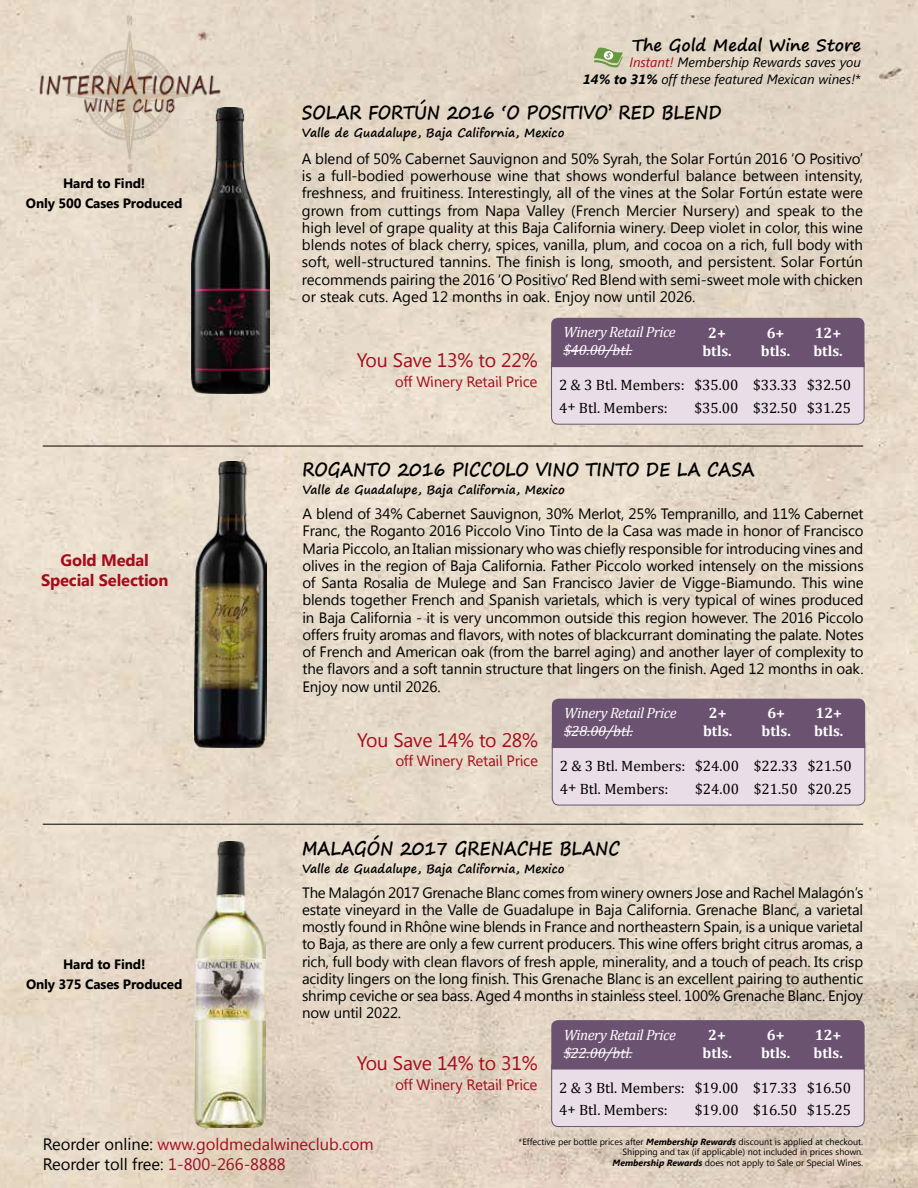
<style>
.page{position:relative;width:918px;height:1188px;background:#fff}
.page>*{position:absolute;margin:0;border:0;box-sizing:border-box;transform-origin:0 0}
.t1{font:19.5px "Segoe UI";letter-spacing:-.01em;color:#a40c1b}
.t2{font:700 18.9px "Segoe Print";color:#000;scale:.87 1}
.t3{font:16.5px/19.8px "Segoe UI";color:#a40c1b}
.t4{font:700 16.5px/19.5px "Segoe UI";letter-spacing:-.01em;color:#a40c1b;text-align:center}
.t5{font:700 16.5px "Segoe Print";color:#000}
.t6{font:15px/17.2px "Segoe UI";letter-spacing:-.01em;color:#000;text-align:justify}
.t7{font:15px/22.5px "Cambria";color:#000}
.t8{font:italic 15px/18px "Cambria";letter-spacing:-.03em;color:#fff}
.t9{font:700 15px "Cambria";color:#fff}
.t10{font:15px "Segoe UI";color:#a40c1b}
.t11{font:italic 13.5px/16.2px "Segoe UI";color:#000;text-align:right}
.t12{font:700 13.5px/19.5px "Segoe UI";letter-spacing:-.01em;color:#000;text-align:center}
.t13{font:700 12px "Segoe Print";color:#000}
.t14{font:9px/10.5px "Segoe UI";color:#000;text-align:right}
.s1{color:#a40c1b}
.s2{font-weight:700}
.s3{font-style:normal}
.s4{color:#000}
.s5{font-weight:700;font-style:italic}
</style>
<div class="page">
<img style="left:0;top:0;width:918px;height:1188px">
<hr style="left:43px;top:446px;width:820px;height:1px;background:#000">
<hr style="left:43px;top:824px;width:820px;height:1px;background:#000">
<svg style="left:594px;top:48px;width:29px;height:19px"></svg>
<img style="left:37px;top:10px;width:187px;height:165px">
<svg style="left:551px;top:1020px;width:314px;height:107px;background:#ae9caf"></svg>
<hr style="left:564px;top:1052px;width:69px;height:1px;background:#fff">
<svg style="left:552px;top:699px;width:314px;height:107px;background:#ae9caf"></svg>
<hr style="left:564px;top:731px;width:69px;height:1px;background:#fff">
<img style="left:195px;top:462px;width:72px;height:286px">
<img style="left:194px;top:841px;width:72px;height:286px">
<svg style="left:551px;top:318px;width:314px;height:107px;background:#ae9caf"></svg>
<hr style="left:564px;top:350px;width:68px;height:1px;background:#fff">
<img style="left:191px;top:107px;width:78px;height:286px">
<p class="t12" style="left:26px;top:173px;width:158px">Hard to Find!<br>Only 500 Cases Produced</p>
<p class="t4" style="left:41px;top:550px;width:129px">Gold Medal<br>Special Selection</p>
<p class="t12" style="left:26px;top:954px;width:158px">Hard to Find!<br>Only 375 Cases Produced</p>
<p class="t5" style="left:632px;top:30px;width:230px">The Gold Medal Wine Store</p>
<p class="t11" style="left:583px;top:54px;width:279px"><span class="s1">Instant!</span> Membership Rewards saves you<br><span class="s2">14% to 31%</span> off these featured Mexican wines!<span class="s3">*</span></p>
<p class="t2" style="left:302px;top:95px;width:484px">SOLAR FORTÚN 2016 ‘O POSITIVO’ RED BLEND</p>
<p class="t13" style="left:302px;top:121px;width:264px">Valle de Guadalupe, Baja California, Mexico</p>
<p class="t6" style="left:302px;top:149px;width:563px">A blend of 50% Cabernet Sauvignon and 50% Syrah, the Solar Fortún 2016 ‘O Positivo’ is a full-bodied powerhouse wine that shows wonderful balance between intensity, freshness, and fruitiness. Interestingly, all of the vines at the Solar Fortún estate were grown from cuttings from Napa Valley (French Mercier Nursery) and speak to the high level of grape quality at this Baja California winery. Deep violet in color, this wine blends notes of black cherry, spices, vanilla, plum, and cocoa on a rich, full body with soft, well-structured tannins. The finish is long, smooth, and persistent. Solar Fortún recommends pairing the 2016 ‘O Positivo’ Red Blend with semi-sweet mole with chicken or steak cuts. Aged 12 months in oak. Enjoy now until 2026.</p>
<h1 class="t1" style="left:357px;top:347px;width:182px">You Save 13% to 22%</h1>
<p class="t10" style="left:395px;top:371px;width:145px">off Winery Retail Price</p>
<p class="t8" style="left:564px;top:323px;width:114px">Winery Retail Price $40.00/btl.</p>
<p class="t7" style="left:559px;top:374px;width:293px">2 &amp; 3 Btl. Members: $35.00 $33.33 $32.50<br>4+ Btl. Members:</p>
<p class="t9" style="left:708px;top:322px;width:19px">2+</p>
<p class="t9" style="left:767px;top:322px;width:19px">6+</p>
<p class="t9" style="left:815px;top:322px;width:28px">12+</p>
<p class="t9" style="left:702px;top:340px;width:31px">btls.</p>
<p class="t9" style="left:761px;top:340px;width:31px">btls.</p>
<p class="t9" style="left:813px;top:340px;width:31px">btls.</p>
<p class="t7" style="left:695px;top:396px;width:158px">$35.00 $32.50 $31.25</p>
<p class="t2" style="left:303px;top:452px;width:521px">ROGANTO 2016 PICCOLO VINO TINTO DE LA CASA</p>
<p class="t13" style="left:303px;top:479px;width:264px">Valle de Guadalupe, Baja California, Mexico</p>
<p class="t6" style="left:303px;top:505px;width:563px">A blend of 34% Cabernet Sauvignon, 30% Merlot, 25% Tempranillo, and 11% Cabernet Franc, the Roganto 2016 Piccolo Vino Tinto de la Casa was made in honor of Francisco Maria Piccolo, an Italian missionary who was chiefly responsible for introducing vines and olives in the region of Baja California. Father Piccolo worked intensely on the missions of Santa Rosalia de Mulege and San Francisco Javier de Vigge-Biamundo. This wine blends together French and Spanish varietals, which is very typical of wines produced in Baja California - it is very uncommon outside this region however. The 2016 Piccolo offers fruity aromas and flavors, with notes of blackcurrant dominating the palate. Notes of French and American oak (from the barrel aging) and another layer of complexity to the flavors and a soft tannin structure that lingers on the finish. Aged 12 months in oak.<br>Enjoy now until 2026.</p>
<h1 class="t1" style="left:357px;top:726px;width:182px">You Save 14% to 28%</h1>
<p class="t10" style="left:396px;top:751px;width:145px">off Winery Retail Price</p>
<p class="t8" style="left:564px;top:704px;width:114px">Winery Retail Price $28.00/btl.</p>
<p class="t7" style="left:560px;top:755px;width:293px">2 &amp; 3 Btl. Members: $24.00 $22.33 $21.50<br>4+ Btl. Members:</p>
<p class="t9" style="left:709px;top:703px;width:19px">2+</p>
<p class="t9" style="left:767px;top:703px;width:19px">6+</p>
<p class="t9" style="left:815px;top:703px;width:28px">12+</p>
<p class="t9" style="left:703px;top:721px;width:31px">btls.</p>
<p class="t9" style="left:762px;top:721px;width:31px">btls.</p>
<p class="t9" style="left:814px;top:721px;width:31px">btls.</p>
<p class="t7" style="left:695px;top:777px;width:158px">$24.00 $21.50 $20.25</p>
<p class="t2" style="left:302px;top:831px;width:367px">MALAGÓN 2017 GRENACHE BLANC</p>
<p class="t13" style="left:302px;top:858px;width:264px">Valle de Guadalupe, Baja California, Mexico</p>
<p class="t6" style="left:302px;top:883px;width:563px">The Malagón 2017 Grenache Blanc comes from winery owners Jose and Rachel Malagón’s estate vineyard in the Valle de Guadalupe in Baja California. Grenache Blanc, a varietal mostly found in Rhône wine blends in France and northeastern Spain, is a unique varietal to Baja, as there are only a few current producers. This wine offers bright citrus aromas, a rich, full body with clean flavors of fresh apple, minerality, and a touch of peach. Its crisp acidity lingers on the long finish. This Grenache Blanc is an excellent pairing to authentic shrimp ceviche or sea bass. Aged 4 months in stainless steel. 100% Grenache Blanc. Enjoy now until 2022.</p>
<h1 class="t1" style="left:357px;top:1050px;width:182px">You Save 14% to 31%</h1>
<p class="t10" style="left:395px;top:1074px;width:145px">off Winery Retail Price</p>
<p class="t8" style="left:564px;top:1025px;width:114px">Winery Retail Price $22.00/btl.</p>
<p class="t7" style="left:559px;top:1076px;width:293px">2 &amp; 3 Btl. Members: $19.00 $17.33 $16.50<br>4+ Btl. Members:</p>
<p class="t9" style="left:708px;top:1024px;width:19px">2+</p>
<p class="t9" style="left:767px;top:1024px;width:19px">6+</p>
<p class="t9" style="left:815px;top:1024px;width:28px">12+</p>
<p class="t9" style="left:703px;top:1042px;width:31px">btls.</p>
<p class="t9" style="left:761px;top:1042px;width:31px">btls.</p>
<p class="t9" style="left:814px;top:1042px;width:31px">btls.</p>
<p class="t7" style="left:695px;top:1099px;width:158px">$19.00 $16.50 $15.25</p>
<p class="t3" style="left:43px;top:1134px;width:333px"><span class="s4">Reorder online:</span> www.goldmedalwineclub.com<br><span class="s4">Reorder toll free:</span> 1-800-266-8888</p>
<p class="t14" style="left:519px;top:1136px;width:346px">*Effective per bottle prices after <span class="s5">Membership Rewards</span> discount is applied at checkout.<br>Shipping and tax (if applicable) not included in prices shown.<br><span class="s5">Membership Rewards</span> does not apply to Sale or Special Wines.</p>
</div>
